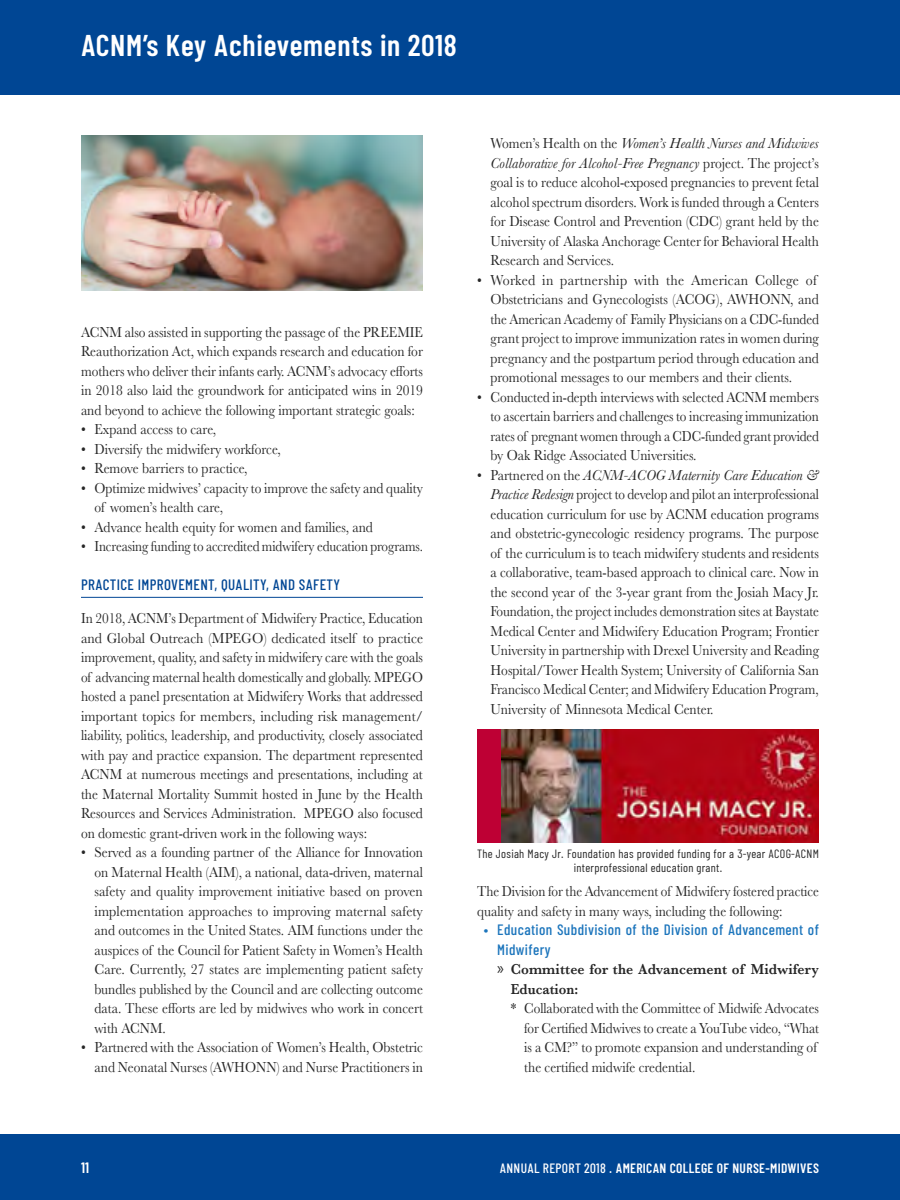
<style>
.page{position:relative;width:900px;height:1200px;background:#fff}
.page>*{position:absolute;margin:0;border:0;box-sizing:border-box;transform-origin:0 0}
.t1{font:600 30px "Barlow Condensed";letter-spacing:.025em;color:#fff}
.t2{font:15px/19.5px "Baskerville";color:#262626;text-align:justify;scale:.9 1}
.t3{font:15px/19.5px "Baskerville";color:#262626;text-align:justify;scale:.89 1}
.t4{font:500 15px/19.5px "Barlow Condensed";letter-spacing:.025em;color:#1c75bc}
.t5{font:600 15px/19.5px "Baskerville";letter-spacing:.005em;color:#262626;scale:.93 1}
.t6{font:500 15px "Barlow Condensed";letter-spacing:.025em;color:#004694}
.t7{font:600 15px "Barlow Condensed";color:#fff}
.t8{font:600 13.5px "Barlow Condensed";letter-spacing:.025em;color:#fff}
.t9{font:12px/13.5px "Barlow Condensed";letter-spacing:.025em;color:#262626;text-align:center}
.s1{font-style:italic}
.s2{font-family:"Myriad Pro";font-weight:400;font-size:18px}
.s3{font-weight:500}
</style>
<div class="page">
<div style="left:0;top:1134px;width:900px;height:66px;background:#004694"></div>
<div style="left:0;top:0;width:900px;height:94px;background:#004694"></div>
<hr style="left:81px;top:597px;width:342px;height:1px;background:#004694">
<img style="left:81px;top:135px;width:342px;height:155px">
<div style="left:477px;top:729px;width:342px;height:113px;background:#be0034"></div>
<img style="left:501px;top:729px;width:318px;height:113px">
<h1 class="t1" style="left:81px;top:26px;width:377px">ACNM’s Key Achievements in 2018</h1>
<p class="t2" style="left:81px;top:322px;width:382px">ACNM also assisted in supporting the passage of the PREEMIE Reauthorization Act, which expands research and education for mothers who deliver their infants early. ACNM’s advocacy efforts in 2018 also laid the groundwork for anticipated wins in 2019 and beyond to achieve the following important strategic goals:</p>
<p class="t2" style="left:81px;top:420px;width:152px">• Expand access to care,</p>
<p class="t2" style="left:81px;top:439px;width:224px">• Diversify the midwifery workforce,</p>
<p class="t2" style="left:81px;top:459px;width:187px">• Remove barriers to practice,</p>
<p class="t2" style="left:94px;top:478px;width:367px;text-indent:-14px">• Optimize midwives’ capacity to improve the safety and quality of women’s health care,</p>
<p class="t2" style="left:81px;top:517px;width:326px">• Advance health equity for women and families, and</p>
<p class="t2" style="left:81px;top:537px;width:381px">• Increasing funding to accredited midwifery education programs.</p>
<p class="t6" style="left:81px;top:575px;width:261px">PRACTICE IMPROVEMENT, QUALITY, AND SAFETY</p>
<p class="t3" style="left:81px;top:609px;width:386px">In 2018, ACNM’s Department of Midwifery Practice, Education and Global Outreach (MPEGO) dedicated itself to practice improvement, quality, and safety in midwifery care with the goals of advancing maternal health domestically and globally. MPEGO hosted a panel presentation at Midwifery Works that addressed important topics for members, including risk management/ liability, politics, leadership, and productivity, closely associated with pay and practice expansion. The department represented ACNM at numerous meetings and presentations, including at the Maternal Mortality Summit hosted in June by the Health Resources and Services Administration. MPEGO also focused on domestic grant-driven work in the following ways:</p>
<p class="t2" style="left:94px;top:843px;width:367px;text-indent:-14px">• Served as a founding partner of the Alliance for Innovation on Maternal Health (AIM), a national, data-driven, maternal safety and quality improvement initiative based on proven implementation approaches to improving maternal safety and outcomes in the United States. AIM functions under the auspices of the Council for Patient Safety in Women’s Health Care. Currently, 27 states are implementing patient safety bundles published by the Council and are collecting outcome data. These efforts are led by midwives who work in concert with ACNM.</p>
<p class="t2" style="left:81px;top:1038px;width:382px;text-align:right">• Partnered with the Association of Womenʼs Health, Obstetric and Neonatal Nurses (AWHONN) and Nurse Practitioners in</p>
<p class="t2" style="left:490px;top:134px;width:367px">Women’s Health on the <span class="s1">Women’s Health Nurses and Midwives Collaborative for Alcohol-Free Pregnancy</span> project. The project’s goal is to reduce alcohol-exposed pregnancies to prevent fetal alcohol spectrum disorders. Work is funded through a Centers for Disease Control and Prevention (CDC) grant held by the University of Alaska Anchorage Center for Behavioral Health Research and Services.</p>
<p class="t2" style="left:490px;top:271px;width:367px;text-align:left;text-indent:-14px">• Worked in partnership with the American College of Obstetricians and Gynecologists (ACOG), AWHONN, and the American Academy of Family Physicians on a CDC-funded grant project to improve immunization rates in women during pregnancy and the postpartum period through education and promotional messages to our members and their clients.</p>
<p class="t2" style="left:490px;top:388px;width:367px;text-indent:-14px">• Conducted in-depth interviews with selected ACNM members to ascertain barriers and challenges to increasing immunization rates of pregnant women through a CDC-funded grant provided by Oak Ridge Associated Universities.</p>
<p class="t2" style="left:490px;top:466px;width:367px;text-indent:-14px">• Partnered on the <span class="s1">ACNM-ACOG Maternity Care Education &amp; Practice Redesign</span> project to develop and pilot an interprofessional education curriculum for use by ACNM education programs and obstetric-gynecologic residency programs. The purpose of the curriculum is to teach midwifery students and residents a collaborative, team-based approach to clinical care. Now in the second year of the 3-year grant from the Josiah Macy Jr.<br>Foundation, the project includes demonstration sites at Baystate Medical Center and Midwifery Education Program; Frontier University in partnership with Drexel University and Reading Hospital/Tower Health System; University of California San Francisco Medical Center; and Midwifery Education Program, University of Minnesota Medical Center.</p>
<p class="t9" style="left:477px;top:847px;width:343px">The Josiah Macy Jr. Foundation has provided funding for a 3-year ACOG-ACNM interprofessional education grant.</p>
<p class="t3" style="left:477px;top:882px;width:386px">The Division for the Advancement of Midwifery fostered practice quality and safety in many ways, including the following:</p>
<p class="t4" style="left:497px;top:920px;width:323px;text-indent:-14px">• Education Subdivision of the Division of Advancement of<br>Midwifery</p>
<p class="t5" style="left:511px;top:959px;width:333px;text-indent:-14px"><span class="s2">»</span> Committee for the Advancement of Midwifery<br>Education:</p>
<p class="t2" style="left:524px;top:999px;width:329px;text-align:left;text-indent:-14px">* Collaborated with the Committee of Midwife Advocates for Certified Midwives to create a YouTube video, “What is a CM?” to promote expansion and understanding of the certified midwife credential.</p>
<p class="t7" style="left:81px;top:1159px;width:10px">11</p>
<p class="t8" style="left:500px;top:1160px;width:321px"><span class="s3">ANNUAL REPORT 2018 .</span> AMERICAN COLLEGE OF NURSE-MIDWIVES</p>
</div>
